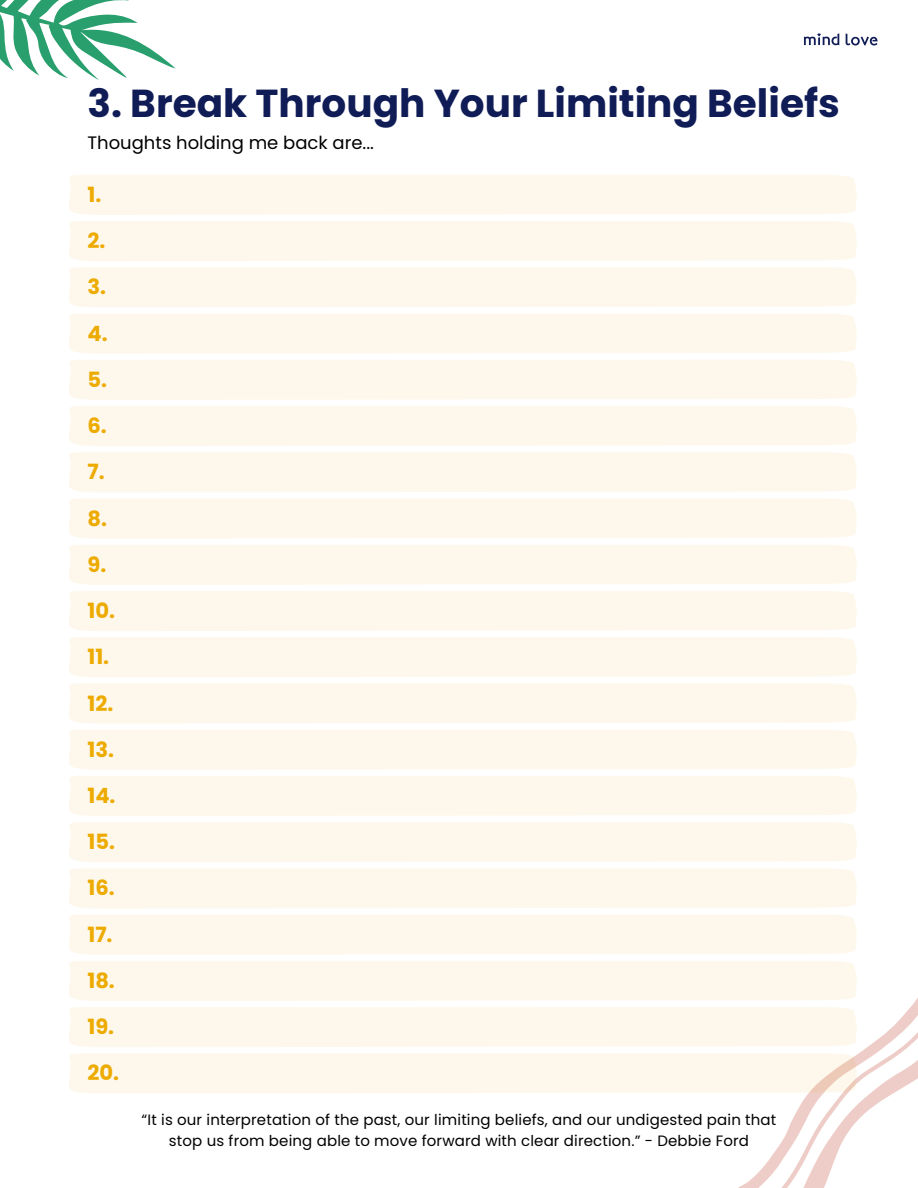
<style>
.page{position:relative;width:918px;height:1188px;background:#fff}
.page>*{position:absolute;margin:0;border:0;box-sizing:border-box;transform-origin:0 0}
.t1{font:700 39px "Poppins";color:#0f1c56}
.t2{font:700 21px "Poppins";color:#edaa00}
.t3{font:18px "Poppins";color:#000}
.t4{font:15px/21px "Poppins";letter-spacing:.01em;color:#000;text-align:center}
</style>
<div class="page">
<svg style="left:804px;top:33px;width:35px;height:12px"></svg>
<svg style="left:846px;top:33px;width:31px;height:13px"></svg>
<svg style="left:738px;top:998px;width:180px;height:190px"></svg>
<div style="left:69px;top:175px;width:788px;height:40px;background:#fdf8eb"></div>
<div style="left:69px;top:406px;width:788px;height:40px;background:#fdf8eb"></div>
<div style="left:69px;top:637px;width:788px;height:40px;background:#fdf8eb"></div>
<div style="left:69px;top:221px;width:788px;height:40px;background:#fdf8eb"></div>
<div style="left:69px;top:452px;width:788px;height:40px;background:#fdf8eb"></div>
<div style="left:69px;top:683px;width:788px;height:41px;background:#fdf8eb"></div>
<svg style="left:69px;top:868px;width:788px;height:87px;background:#fdf8ec"></svg>
<div style="left:69px;top:267px;width:788px;height:40px;background:#fdf8eb"></div>
<div style="left:69px;top:499px;width:788px;height:40px;background:#fdf8eb"></div>
<div style="left:69px;top:730px;width:788px;height:40px;background:#fdf8eb"></div>
<div style="left:69px;top:961px;width:789px;height:40px;background:#fdf8eb"></div>
<div style="left:69px;top:314px;width:788px;height:40px;background:#fdf8eb"></div>
<div style="left:69px;top:545px;width:788px;height:40px;background:#fdf8eb"></div>
<div style="left:69px;top:776px;width:788px;height:40px;background:#fdf8eb"></div>
<div style="left:69px;top:1007px;width:789px;height:40px;background:#fdf8eb"></div>
<div style="left:69px;top:360px;width:788px;height:40px;background:#fdf8eb"></div>
<div style="left:69px;top:591px;width:788px;height:40px;background:#fdf8eb"></div>
<div style="left:69px;top:822px;width:788px;height:40px;background:#fdf8eb"></div>
<div style="left:69px;top:1053px;width:789px;height:41px;background:#fdf8eb"></div>
<svg style="left:0;top:0;width:176px;height:80px"></svg>
<p class="t1" style="left:87px;top:80px;width:754px">3. Break Through Your Limiting Beliefs</p>
<p class="t3" style="left:87px;top:132px;width:288px">Thoughts holding me back are...</p>
<p class="t2" style="left:87px;top:182px;width:15px">1.</p>
<p class="t2" style="left:87px;top:229px;width:19px">2.</p>
<p class="t2" style="left:87px;top:275px;width:20px">3.</p>
<p class="t2" style="left:87px;top:321px;width:22px">4.</p>
<p class="t2" style="left:87px;top:367px;width:21px">5.</p>
<p class="t2" style="left:87px;top:414px;width:21px">6.</p>
<p class="t2" style="left:87px;top:460px;width:19px">7.</p>
<p class="t2" style="left:87px;top:506px;width:21px">8.</p>
<p class="t2" style="left:87px;top:552px;width:20px">9.</p>
<p class="t2" style="left:87px;top:599px;width:29px">10.</p>
<p class="t2" style="left:87px;top:645px;width:23px">11.</p>
<p class="t2" style="left:87px;top:691px;width:27px">12.</p>
<p class="t2" style="left:87px;top:737px;width:28px">13.</p>
<p class="t2" style="left:87px;top:783px;width:30px">14.</p>
<p class="t2" style="left:87px;top:830px;width:29px">15.</p>
<p class="t2" style="left:87px;top:876px;width:29px">16.</p>
<p class="t2" style="left:87px;top:922px;width:27px">17.</p>
<p class="t2" style="left:87px;top:968px;width:29px">18.</p>
<p class="t2" style="left:87px;top:1015px;width:28px">19.</p>
<p class="t2" style="left:87px;top:1061px;width:33px">20.</p>
<p class="t4" style="left:142px;top:1109px;width:636px">“It is our interpretation of the past, our limiting beliefs, and our undigested pain that stop us from being able to move forward with clear direction.” - Debbie Ford</p>
</div>
